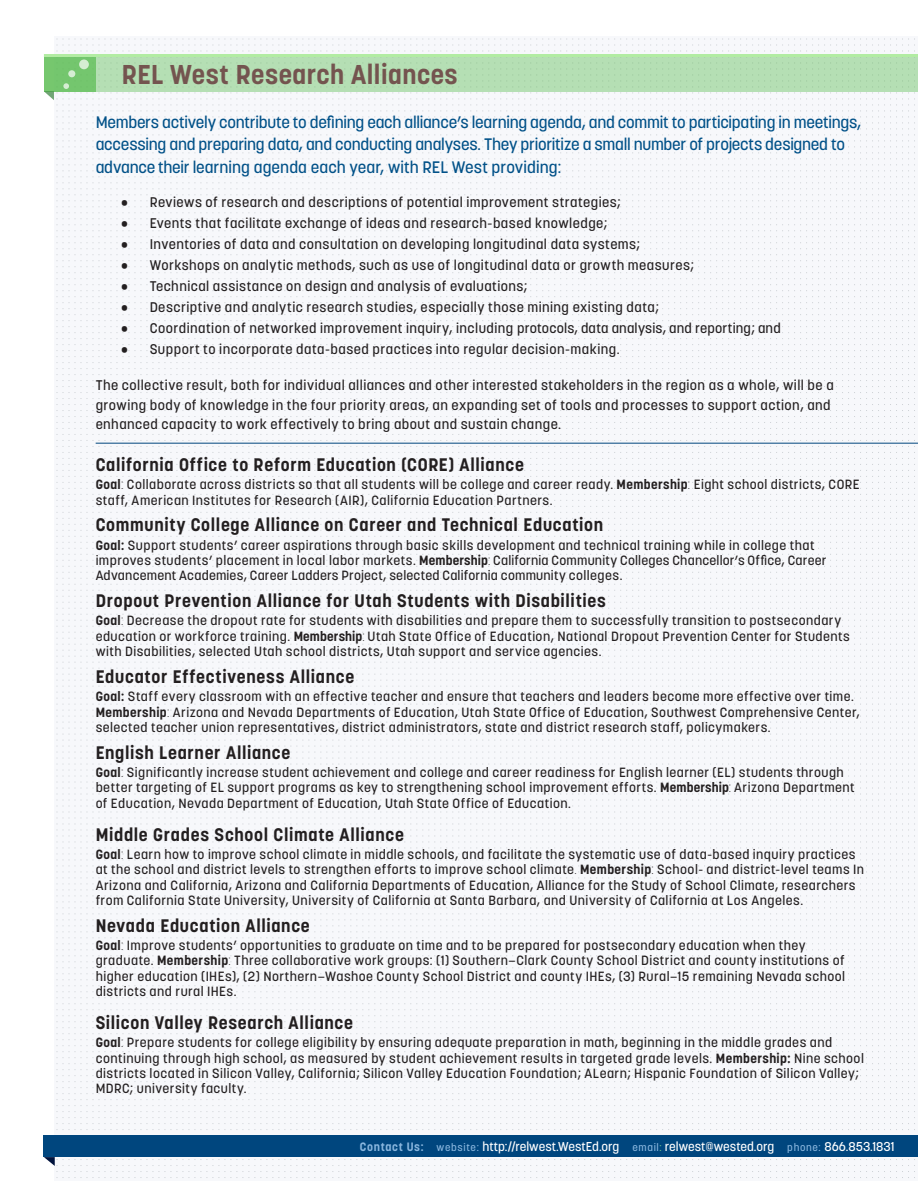
<style>
.page{position:relative;width:918px;height:1188px;background:#fff}
.page>*{position:absolute;margin:0;border:0;box-sizing:border-box;transform-origin:0 0}
.Section_Head{font:700 27px "Korolev";letter-spacing:.02em;color:#74544f}
.t1{font:700 18px "Korolev";letter-spacing:.04em;color:#231f20}
.Intro_Text_no_rule{font:500 16.5px/22.5px "Korolev";letter-spacing:-.015em;color:#015188}
.bullets{font:500 13.8px "Korolev";letter-spacing:.03em;color:#231f20}
.Body{font:500 13.8px/19.5px "Korolev";letter-spacing:.03em;color:#231f20}
.Body-2{font:500 13.35px/15.3px "Korolev";letter-spacing:.035em;color:#231f20}
.t2{font:500 12.75px "Korolev";color:#fff}
.s1{font-weight:700}
.s2{font-weight:300}
.s3{font-weight:700;font-size:12px;color:#8ab7df}
.s4{font-size:10.5px;color:#8ab7df}
.s5{font-size:10.5px;color:#6fc38b}
</style>
<div class="page">
<img style="left:55px;top:38px;width:863px;height:1140px">
<div style="left:44px;top:57px;width:874px;height:34px;background:#b5dfb4"></div>
<div style="left:44px;top:57px;width:52px;height:34px;background:#74c66e"></div>
<hr style="left:44px;top:54px;width:874px;height:3px;background:#b2eca3">
<div style="left:68px;top:70px;width:7px;height:7px;background:#d5edd3;border-radius:50%"></div>
<svg style="left:63px;top:83px;width:6px;height:6px"></svg>
<svg style="left:79px;top:60px;width:10px;height:9px"></svg>
<svg style="left:44px;top:91px;width:10px;height:9px"></svg>
<svg style="left:44px;top:1157px;width:11px;height:9px"></svg>
<div style="left:44px;top:1136px;width:874px;height:21px;background:#00467e"></div>
<hr style="left:96px;top:443px;width:822px;height:1px;background:#00467e">
<p class="Section_Head" style="left:122px;top:57px;width:337px">REL West Research Alliances</p>
<p class="Intro_Text_no_rule" style="left:96px;top:111px;width:767px">Members actively contribute to defining each alliance’s learning agenda, and commit to participating in meetings, accessing and preparing data, and conducting analyses. They prioritize a small number of projects designed to advance their learning agenda each year, with REL West providing:</p>
<p class="bullets" style="left:121px;top:193px;width:501px">• Reviews of research and descriptions of potential improvement strategies;</p>
<p class="bullets" style="left:121px;top:214px;width:488px">• Events that facilitate exchange of ideas and research-based knowledge;</p>
<p class="bullets" style="left:121px;top:235px;width:521px">• Inventories of data and consultation on developing longitudinal data systems;</p>
<p class="bullets" style="left:121px;top:256px;width:574px">• Workshops on analytic methods, such as use of longitudinal data or growth measures;</p>
<p class="bullets" style="left:121px;top:277px;width:408px">• Technical assistance on design and analysis of evaluations;</p>
<p class="bullets" style="left:121px;top:298px;width:539px">• Descriptive and analytic research studies, especially those mining existing data;</p>
<p class="bullets" style="left:121px;top:319px;width:661px">• Coordination of networked improvement inquiry, including protocols, data analysis, and reporting; and</p>
<p class="bullets" style="left:121px;top:340px;width:500px">• Support to incorporate data-based practices into regular decision-making.</p>
<p class="Body" style="left:96px;top:375px;width:740px">The collective result, both for individual alliances and other interested stakeholders in the region as a whole, will be a growing body of knowledge in the four priority areas, an expanding set of tools and processes to support action, and enhanced capacity to work effectively to bring about and sustain change.</p>
<h2 class="t1" style="left:96px;top:453px;width:430px">California Office to Reform Education (CORE) Alliance</h2>
<p class="Body-2" style="left:96px;top:477px;width:765px"><span class="s1">Goal</span><span class="s2">:</span> Collaborate across districts so that all students will be college and career ready. <span class="s1">Membership</span><span class="s2">:</span> Eight school districts, CORE staff, American Institutes for Research (AIR), California Education Partners.</p>
<h2 class="t1" style="left:96px;top:514px;width:509px">Community College Alliance on Career and Technical Education</h2>
<p class="Body-2" style="left:96px;top:537px;width:732px"><span class="s1">Goal:</span> Support students’ career aspirations through basic skills development and technical training while in college that improves students’ placement in local labor markets. <span class="s1">Membership</span><span class="s2">:</span> California Community Colleges Chancellor’s Office, Career<br>Advancement Academies, Career Ladders Project, selected California community colleges.</p>
<h2 class="t1" style="left:96px;top:589px;width:512px">Dropout Prevention Alliance for Utah Students with Disabilities</h2>
<p class="Body-2" style="left:96px;top:613px;width:756px"><span class="s1">Goal</span><span class="s2">:</span> Decrease the dropout rate for students with disabilities and prepare them to successfully transition to postsecondary education or workforce training. <span class="s1">Membership</span><span class="s2">:</span> Utah State Office of Education, National Dropout Prevention Center for Students with Disabilities, selected Utah school districts, Utah support and service agencies.</p>
<h2 class="t1" style="left:96px;top:665px;width:260px">Educator Effectiveness Alliance</h2>
<p class="Body-2" style="left:96px;top:689px;width:766px"><span class="s1">Goal:</span> Staff every classroom with an effective teacher and ensure that teachers and leaders become more effective over time.<br><span class="s1">Membership</span><span class="s2">:</span> Arizona and Nevada Departments of Education, Utah State Office of Education, Southwest Comprehensive Center, selected teacher union representatives, district administrators, state and district research staff, policymakers.</p>
<h2 class="t1" style="left:96px;top:741px;width:196px">English Learner Alliance</h2>
<p class="Body-2" style="left:96px;top:765px;width:761px"><span class="s1">Goal</span><span class="s2">:</span> Significantly increase student achievement and college and career readiness for English learner (EL) students through better targeting of EL support programs as key to strengthening school improvement efforts. <span class="s1">Membership</span><span class="s2">:</span> Arizona Department of Education, Nevada Department of Education, Utah State Office of Education.</p>
<h2 class="t1" style="left:96px;top:823px;width:310px">Middle Grades School Climate Alliance</h2>
<p class="Body-2" style="left:96px;top:847px;width:770px"><span class="s1">Goal</span><span class="s2">:</span> Learn how to improve school climate in middle schools, and facilitate the systematic use of data-based inquiry practices at the school and district levels to strengthen efforts to improve school climate<span class="s2">.</span> <span class="s1">Membership</span><span class="s2">:</span> School- and district-level teams In Arizona and California, Arizona and California Departments of Education, Alliance for the Study of School Climate, researchers from California State University, University of California at Santa Barbara, and University of California at Los Angeles.</p>
<h2 class="t1" style="left:96px;top:914px;width:216px">Nevada Education Alliance</h2>
<p class="Body-2" style="left:96px;top:938px;width:751px"><span class="s1">Goal</span><span class="s2">:</span> Improve students’ opportunities to graduate on time and to be prepared for postsecondary education when they graduate. <span class="s1">Membership</span><span class="s2">:</span> Three collaborative work groups: (1) Southern—Clark County School District and county institutions of higher education (IHEs), (2) Northern—Washoe County School District and county IHEs, (3) Rural—15 remaining Nevada school districts and rural IHEs.</p>
<h2 class="t1" style="left:96px;top:1011px;width:259px">Silicon Valley Research Alliance</h2>
<p class="Body-2" style="left:96px;top:1035px;width:770px"><span class="s1">Goal</span><span class="s2">:</span> Prepare students for college eligibility by ensuring adequate preparation in math, beginning in the middle grades and continuing through high school, as measured by student achievement results in targeted grade levels. <span class="s1">Membership:</span> Nine school districts located in Silicon Valley, California; Silicon Valley Education Foundation; ALearn; Hispanic Foundation of Silicon Valley; MDRC; university faculty.</p>
<h2 class="t2" style="left:360px;top:1139px;width:536px"><span class="s3">Contact Us:</span> <span class="s4">website:</span> http://relwest.WestEd.org <span class="s4">email</span><span class="s5">:</span> relwest@wested.org <span class="s4">phone:</span> 866.853.1831</h2>
</div>
